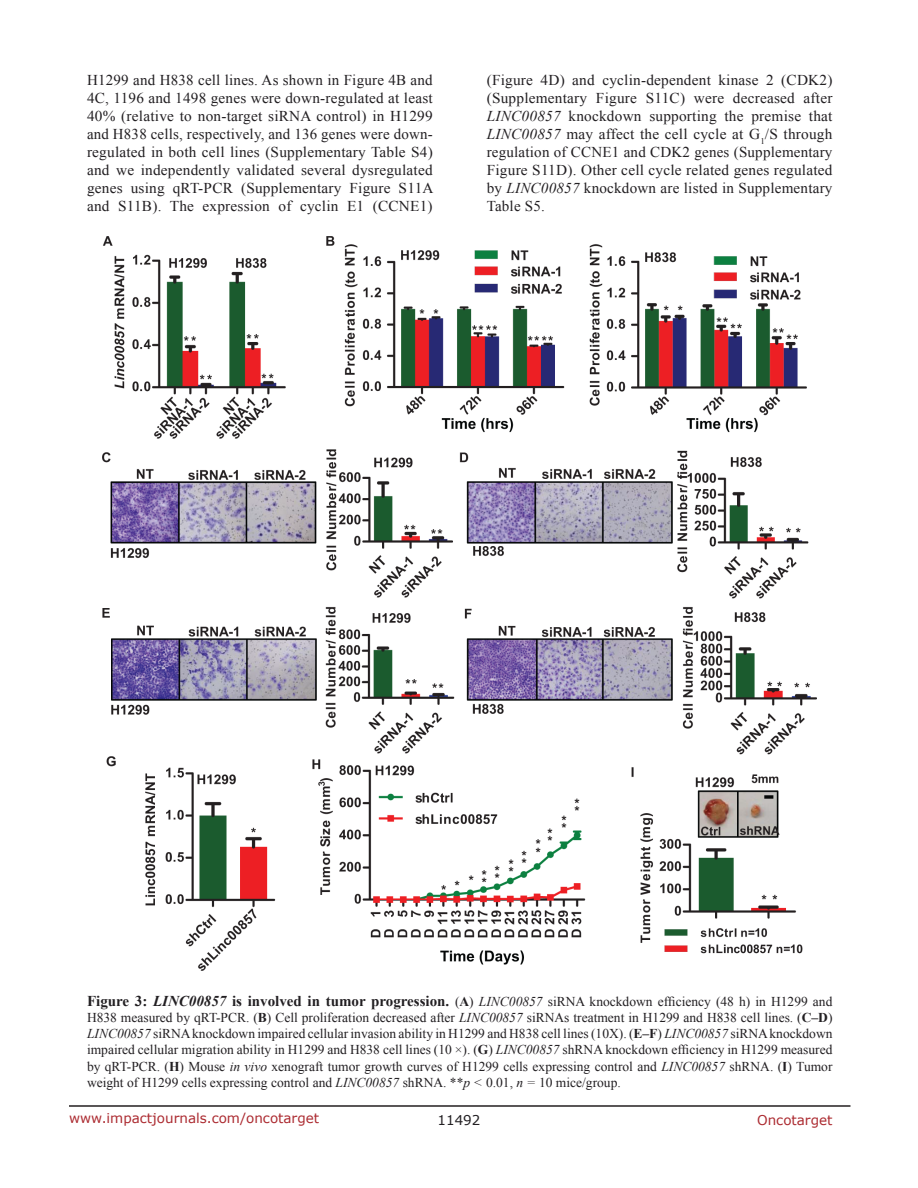
<style>
.page{position:relative;width:918px;height:1188px;background:#fff}
.page>*{position:absolute;margin:0;border:0;box-sizing:border-box;transform-origin:0 0}
.BodyText{font:15px/18px "Times New Roman";letter-spacing:.015em;color:#221f22;text-align:justify}
.FigureText{font:13.5px/16.2px "Times New Roman";color:#221f22;text-align:justify}
.t1{font:13.5px "Verdana";color:#ac2b31}
.t2{font:13.5px "Verdana";color:#221f22}
.s1{font-style:italic}
.s2{font-weight:700;font-size:15px}
.s3{font-weight:700;font-style:italic;font-size:15px}
.s4{font-weight:700}
</style>
<div class="page">
<hr style="left:69px;top:1105px;width:781px;height:2px;background:#231f20">
<img style="left:103px;top:237px;width:714px;height:733px">
<p class="BodyText" style="left:87px;top:71px;width:348px">H1299 and H838 cell lines. As shown in Figure 4B and 4C, 1196 and 1498 genes were down-regulated at least 40% (relative to non-target siRNA control) in H1299 and H838 cells, respectively, and 136 genes were down&shy;regulated in both cell lines (Supplementary Table S4) and we independently validated several dysregulated genes using qRT-PCR (Supplementary Figure S11A and S11B). The expression of cyclin E1 (CCNE1)</p>
<p class="BodyText" style="left:487px;top:71px;width:347px">(Figure 4D) and cyclin-dependent kinase 2 (CDK2) (Supplementary Figure S11C) were decreased after <span class="s1">LINC00857</span> knockdown supporting the premise that <span class="s1">LINC00857</span> may affect the cell cycle at G<sub>1</sub>/S through regulation of CCNE1 and CDK2 genes (Supplementary Figure S11D). Other cell cycle related genes regulated by <span class="s1">LINC00857</span> knockdown are listed in Supplementary Table S5.</p>
<p class="FigureText" style="left:87px;top:993px;width:747px"><span class="s2">Figure 3:</span> <span class="s3">LINC00857</span> <span class="s2">is involved in tumor progression.</span> (<span class="s4">A</span>) <span class="s1">LINC00857</span> siRNA knockdown efficiency (48 h) in H1299 and H838 measured by qRT-PCR. (<span class="s4">B</span>) Cell proliferation decreased after <span class="s1">LINC00857</span> siRNAs treatment in H1299 and H838 cell lines. (<span class="s4">C–D</span>)<br><span class="s1">LINC00857</span> siRNA knockdown impaired cellular invasion ability in H1299 and H838 cell lines (10X). (<span class="s4">E–F</span>) <span class="s1">LINC00857</span> siRNA knockdown impaired cellular migration ability in H1299 and H838 cell lines (10 ×). (<span class="s4">G</span>) <span class="s1">LINC00857</span> shRNA knockdown efficiency in H1299 measured by qRT-PCR. (<span class="s4">H</span>) Mouse <span class="s1">in vivo</span> xenograft tumor growth curves of H1299 cells expressing control and <span class="s1">LINC00857</span> shRNA. (<span class="s4">I</span>) Tumor weight of H1299 cells expressing control and <span class="s1">LINC00857</span> shRNA. **<span class="s1">p &lt;</span> 0.01, <span class="s1">n =</span> 10 mice/group.</p>
<p class="t1" style="left:69px;top:1109px;width:252px">www.impactjournals.com/oncotarget</p>
<p class="t2" style="left:438px;top:1111px;width:44px">11492</p>
<p class="t1" style="left:757px;top:1111px;width:77px">Oncotarget</p>
</div>
